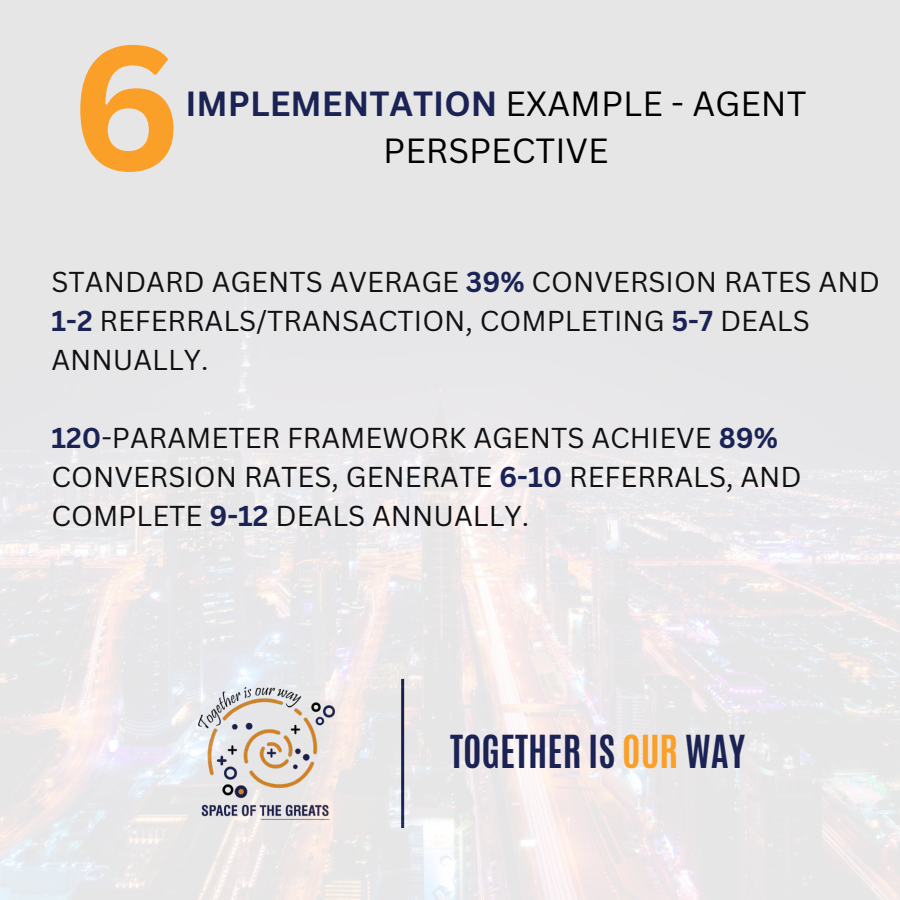
<style>
.page{position:relative;width:900px;height:900px;background:#fff}
.page>*{position:absolute;margin:0;border:0;box-sizing:border-box;transform-origin:0 0}
.t1{font:700 173px "Canva Sans";color:#fa9f27}
.t2{font:700 38px "Antonio";color:#1a2354}
.t3{font:700 34px "Canva Sans";color:#1a2354}
.t4{font:34px "Canva Sans";color:#000}
.t5{font:28px/39px "Canva Sans";color:#111112}
.s1{font-weight:400;color:#000}
.s2{font-weight:700;color:#1a2354}
.s3{color:#fa9f27}
</style>
<div class="page">
<img style="left:0;top:0;width:900px;height:900px">
<h1 class="t1" style="left:70px;top:-15px;width:114px">6</h1>
<p class="t3" style="left:185px;top:80px;width:623px">IMPLEMENTATION <span class="s1">EXAMPLE - AGENT</span></p>
<p class="t4" style="left:383px;top:127px;width:227px">PERSPECTIVE</p>
<p class="t5" style="left:51px;top:261px;width:830px">STANDARD AGENTS AVERAGE <span class="s2">39%</span> CONVERSION RATES AND<br><span class="s2">1-2</span> REFERRALS/TRANSACTION, COMPLETING <span class="s2">5-7</span> DEALS<br>ANNUALLY.</p>
<p class="t5" style="left:51px;top:417px;width:752px"><span class="s2">120</span>-PARAMETER FRAMEWORK AGENTS ACHIEVE <span class="s2">89%<br></span>CONVERSION RATES, GENERATE <span class="s2">6-10</span> REFERRALS, AND<br>COMPLETE <span class="s2">9-12</span> DEALS ANNUALLY.</p>
<h2 class="t2" style="left:450px;top:725px;width:296px">TOGETHER IS <span class="s3">OUR</span> WAY</h2>
</div>
